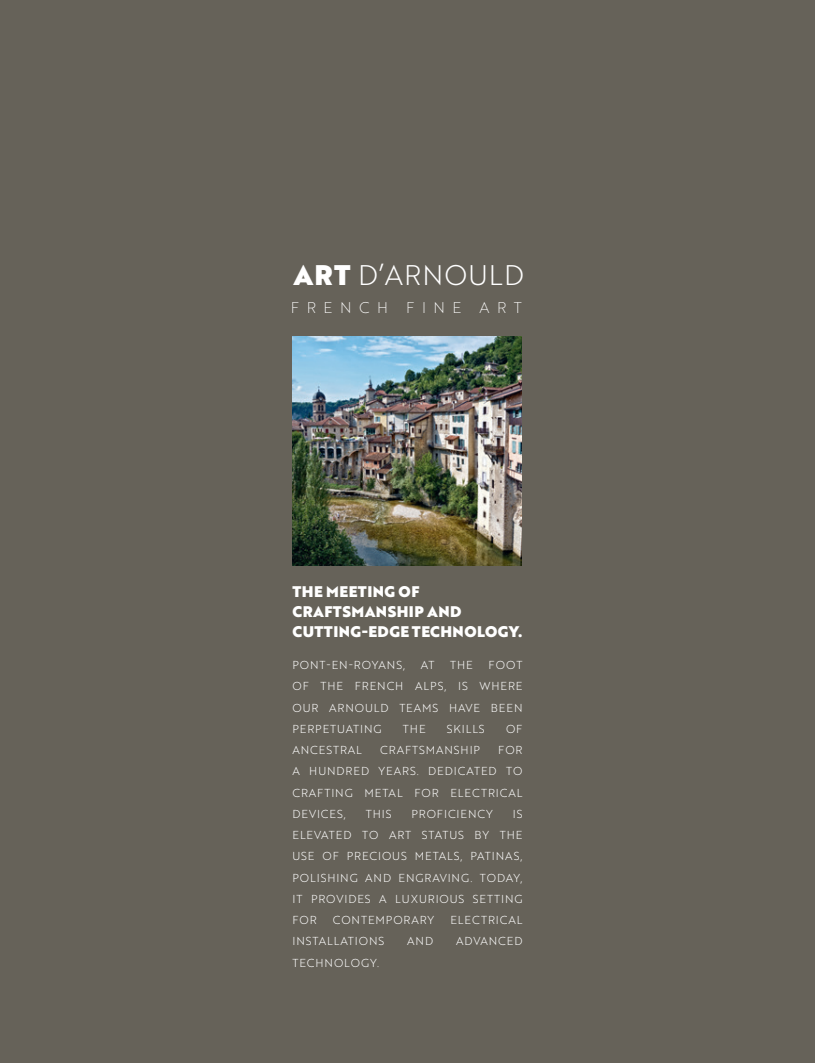
<style>
.page{position:relative;width:815px;height:1063px;background:#666259}
.page>*{position:absolute;margin:0;border:0;box-sizing:border-box;transform-origin:0 0}
.t1{font:27.62px "Brother 1816 Light";letter-spacing:.04em;color:#fff}
.t2{font:15.12px "Brother 1816 Thin";letter-spacing:.5em;color:#fff}
.t3{font:15px/20px "Brother 1816 Black";letter-spacing:.03em;color:#fff}
.t4{font:11.25px/21.2px "Brother 1816 Light";letter-spacing:.08em;color:#fff;text-align:justify}
.s1{font-family:"Brother 1816 Black"}
</style>
<div class="page">
<img style="left:292px;top:337px;width:230px;height:229px">
<h1 class="t1" style="left:294px;top:255px;width:232px"><span class="s1">ART</span> D’ARNOULD</h1>
<h2 class="t2" style="left:291px;top:297px;width:233px">FRENCH FINE ART</h2>
<h3 class="t3" style="left:292px;top:581px;width:232px">THE MEETING OF<br>CRAFTSMANSHIP AND<br>CUTTING-EDGE TECHNOLOGY.</h3>
<p class="t4" style="left:292px;top:654px;width:114px">PONT-EN-ROYANS,</p>
<p class="t4" style="left:421px;top:654px;width:15px">AT</p>
<p class="t4" style="left:450px;top:654px;width:24px">THE</p>
<p class="t4" style="left:292px;top:654px;width:232px;text-indent:196px">FOOT OF THE FRENCH ALPS, IS WHERE OUR ARNOULD TEAMS HAVE BEEN PERPETUATING</p>
<p class="t4" style="left:403px;top:718px;width:24px">THE</p>
<p class="t4" style="left:447px;top:718px;width:39px">SKILLS</p>
<p class="t4" style="left:506px;top:718px;width:18px">OF</p>
<p class="t4" style="left:292px;top:739px;width:71px">ANCESTRAL</p>
<p class="t4" style="left:380px;top:739px;width:101px">CRAFTSMANSHIP</p>
<p class="t4" style="left:292px;top:739px;width:232px;text-indent:206px">FOR A HUNDRED YEARS. DEDICATED TO CRAFTING METAL FOR ELECTRICAL DEVICES,</p>
<p class="t4" style="left:292px;top:803px;width:232px;text-indent:220px">IS ELEVATED TO ART STATUS BY THE USE OF PRECIOUS METALS, PATINAS, POLISHING AND ENGRAVING. TODAY, IT PROVIDES A LUXURIOUS SETTING FOR</p>
<p class="t4" style="left:366px;top:803px;width:27px">THIS</p>
<p class="t4" style="left:411px;top:803px;width:83px">PROFICIENCY</p>
<p class="t4" style="left:333px;top:909px;width:103px">CONTEMPORARY</p>
<p class="t4" style="left:450px;top:909px;width:74px">ELECTRICAL</p>
<p class="t4" style="left:292px;top:930px;width:93px">INSTALLATIONS</p>
<p class="t4" style="left:407px;top:930px;width:27px">AND</p>
<p class="t4" style="left:456px;top:930px;width:68px">ADVANCED</p>
<p class="t4" style="left:292px;top:952px;width:88px">TECHNOLOGY.</p>
</div>
